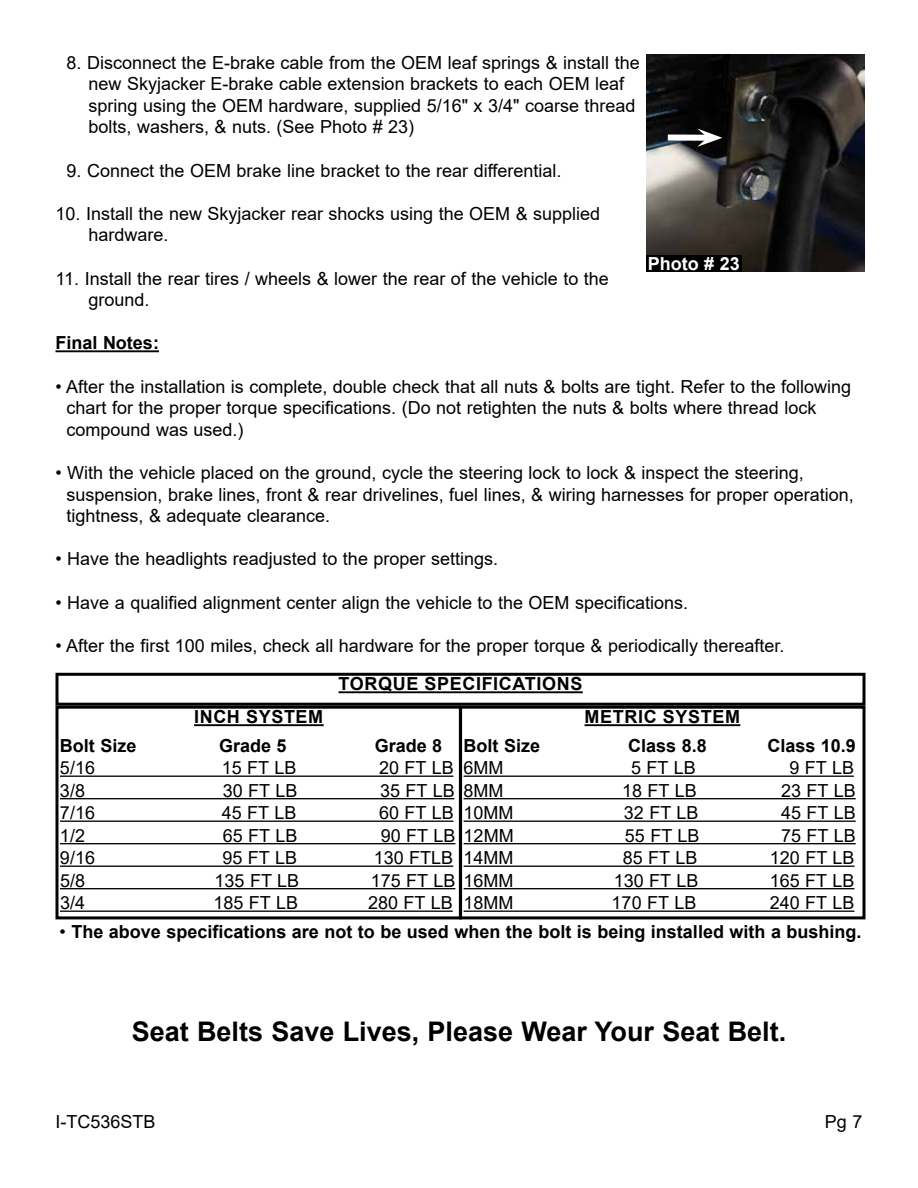
<style>
.page{position:relative;width:918px;height:1188px;background:#fff}
.page>*{position:absolute;margin:0;border:0;box-sizing:border-box;transform-origin:0 0}
.t1{font:700 27px "Arial";color:#000}
.t2{font:18px/21.6px "Arial";color:#000}
.t3{font:700 18px "Arial";color:#000}
.t4{font:700 18px "Arial";letter-spacing:.035em;color:#000}
.t5{font:700 18px "Arial";color:#fff}
.s1{font-weight:400}
</style>
<div class="page">
<hr style="left:56px;top:350px;width:103px;height:2px;background:#000">
<img style="left:646px;top:54px;width:218px;height:218px">
<div style="left:646px;top:256px;width:95px;height:16px;background:#000"></div>
<div style="left:668px;top:135px;width:40px;height:6px;background:#fff"></div>
<svg style="left:697px;top:129px;width:25px;height:18px"></svg>
<hr style="left:339px;top:691px;width:244px;height:2px;background:#000">
<div style="left:56px;top:673px;width:810px;height:33px;border:3px solid #000"></div>
<hr style="left:194px;top:724px;width:130px;height:2px;background:#000">
<hr style="left:60px;top:776px;width:393px;height:1px;background:#000">
<hr style="left:60px;top:798px;width:394px;height:1px;background:#000">
<hr style="left:60px;top:821px;width:393px;height:1px;background:#000">
<hr style="left:60px;top:843px;width:395px;height:1px;background:#000">
<hr style="left:60px;top:866px;width:393px;height:1px;background:#000">
<hr style="left:60px;top:888px;width:395px;height:1px;background:#000">
<hr style="left:60px;top:911px;width:393px;height:1px;background:#000">
<div style="left:56px;top:706px;width:406px;height:213px;border:3px solid #000"></div>
<hr style="left:585px;top:724px;width:155px;height:2px;background:#000">
<hr style="left:464px;top:776px;width:390px;height:1px;background:#000">
<hr style="left:464px;top:798px;width:392px;height:1px;background:#000">
<hr style="left:464px;top:821px;width:392px;height:1px;background:#000">
<hr style="left:464px;top:843px;width:392px;height:1px;background:#000">
<hr style="left:464px;top:866px;width:391px;height:1px;background:#000">
<hr style="left:464px;top:888px;width:390px;height:1px;background:#000">
<hr style="left:464px;top:911px;width:390px;height:1px;background:#000">
<div style="left:459px;top:706px;width:407px;height:213px;border:3px solid #000"></div>
<p class="t2" style="left:89px;top:51px;width:553px;text-indent:-22px">8. Disconnect the E-brake cable from the OEM leaf springs &amp; install the new Skyjacker E-brake cable extension brackets to each OEM leaf spring using the OEM hardware, supplied 5/16" x 3/4" coarse thread bolts, washers, &amp; nuts. (See Photo # 23)</p>
<p class="t2" style="left:67px;top:159px;width:496px">9. Connect the OEM brake line bracket to the rear differential.</p>
<p class="t2" style="left:89px;top:203px;width:513px;text-indent:-33px">10. Install the new Skyjacker rear shocks using the OEM &amp; supplied hardware.</p>
<p class="t2" style="left:89px;top:267px;width:522px;text-indent:-33px">11. Install the rear tires / wheels &amp; lower the rear of the vehicle to the ground.</p>
<p class="t3" style="left:56px;top:330px;width:105px">Final Notes:</p>
<p class="t2" style="left:67px;top:375px;width:786px;text-indent:-11px">• After the installation is complete, double check that all nuts &amp; bolts are tight. Refer to the following chart for the proper torque specifications. (Do not retighten the nuts &amp; bolts where thread lock compound was used.)</p>
<p class="t2" style="left:67px;top:462px;width:789px;text-indent:-11px">• With the vehicle placed on the ground, cycle the steering lock to lock &amp; inspect the steering, suspension, brake lines, front &amp; rear drivelines, fuel lines, &amp; wiring harnesses for proper operation, tightness, &amp; adequate clearance.</p>
<p class="t2" style="left:56px;top:548px;width:444px">• Have the headlights readjusted to the proper settings.</p>
<p class="t2" style="left:56px;top:591px;width:634px">• Have a qualified alignment center align the vehicle to the OEM specifications.</p>
<p class="t2" style="left:56px;top:635px;width:731px">• After the first 100 miles, check all hardware for the proper torque &amp; periodically thereafter.</p>
<p class="t5" style="left:648px;top:251px;width:94px">Photo # 23</p>
<p class="t4" style="left:194px;top:704px;width:131px">INCH SYSTEM</p>
<p class="t4" style="left:339px;top:671px;width:245px">TORQUE SPECIFICATIONS</p>
<p class="t4" style="left:585px;top:704px;width:157px">METRIC SYSTEM</p>
<p class="t3" style="left:464px;top:733px;width:78px">Bolt Size</p>
<p class="t3" style="left:628px;top:733px;width:80px">Class 8.8</p>
<p class="t3" style="left:767px;top:733px;width:90px">Class 10.9</p>
<p class="t2" style="left:464px;top:757px;width:41px">6MM</p>
<p class="t2" style="left:631px;top:757px;width:66px">5 FT LB</p>
<p class="t2" style="left:789px;top:757px;width:66px">9 FT LB</p>
<p class="t2" style="left:464px;top:780px;width:41px">8MM</p>
<p class="t2" style="left:622px;top:780px;width:76px">18 FT LB</p>
<p class="t2" style="left:781px;top:780px;width:76px">23 FT LB</p>
<p class="t2" style="left:464px;top:802px;width:52px">10MM</p>
<p class="t2" style="left:624px;top:802px;width:76px">32 FT LB</p>
<p class="t2" style="left:781px;top:802px;width:76px">45 FT LB</p>
<p class="t2" style="left:464px;top:825px;width:52px">12MM</p>
<p class="t2" style="left:625px;top:825px;width:76px">55 FT LB</p>
<p class="t2" style="left:781px;top:825px;width:76px">75 FT LB</p>
<p class="t2" style="left:464px;top:847px;width:52px">14MM</p>
<p class="t2" style="left:623px;top:847px;width:76px">85 FT LB</p>
<p class="t2" style="left:770px;top:847px;width:86px">120 FT LB</p>
<p class="t2" style="left:464px;top:870px;width:52px">16MM</p>
<p class="t2" style="left:614px;top:870px;width:86px">130 FT LB</p>
<p class="t2" style="left:770px;top:870px;width:86px">165 FT LB</p>
<p class="t2" style="left:464px;top:892px;width:52px">18MM</p>
<p class="t2" style="left:612px;top:892px;width:86px">170 FT LB</p>
<p class="t2" style="left:770px;top:892px;width:86px">240 FT LB</p>
<p class="t3" style="left:60px;top:919px;width:803px"><span class="s1">•</span> The above specifications are not to be used when the bolt is being installed with a bushing.</p>
<p class="t3" style="left:60px;top:733px;width:78px">Bolt Size</p>
<p class="t3" style="left:219px;top:733px;width:69px">Grade 5</p>
<p class="t3" style="left:375px;top:733px;width:69px">Grade 8</p>
<p class="t2" style="left:60px;top:757px;width:37px">5/16</p>
<p class="t2" style="left:222px;top:757px;width:76px">15 FT LB</p>
<p class="t2" style="left:379px;top:757px;width:76px">20 FT LB</p>
<p class="t2" style="left:60px;top:780px;width:27px">3/8</p>
<p class="t2" style="left:223px;top:780px;width:76px">30 FT LB</p>
<p class="t2" style="left:380px;top:780px;width:76px">35 FT LB</p>
<p class="t2" style="left:60px;top:802px;width:37px">7/16</p>
<p class="t2" style="left:222px;top:802px;width:76px">45 FT LB</p>
<p class="t2" style="left:379px;top:802px;width:76px">60 FT LB</p>
<p class="t2" style="left:60px;top:825px;width:27px">1/2</p>
<p class="t2" style="left:223px;top:825px;width:76px">65 FT LB</p>
<p class="t2" style="left:381px;top:825px;width:76px">90 FT LB</p>
<p class="t2" style="left:60px;top:847px;width:37px">9/16</p>
<p class="t2" style="left:222px;top:847px;width:76px">95 FT LB</p>
<p class="t2" style="left:374px;top:847px;width:81px">130 FTLB</p>
<p class="t2" style="left:60px;top:870px;width:27px">5/8</p>
<p class="t2" style="left:214px;top:870px;width:86px">135 FT LB</p>
<p class="t2" style="left:371px;top:870px;width:86px">175 FT LB</p>
<p class="t2" style="left:60px;top:892px;width:27px">3/4</p>
<p class="t2" style="left:213px;top:892px;width:86px">185 FT LB</p>
<p class="t2" style="left:368px;top:892px;width:86px">280 FT LB</p>
<h1 class="t1" style="left:132px;top:1012px;width:656px">Seat Belts Save Lives, Please Wear Your Seat Belt.</h1>
<p class="t2" style="left:56px;top:1111px;width:102px">I-TC536STB</p>
<p class="t2" style="left:825px;top:1111px;width:39px">Pg 7</p>
</div>
